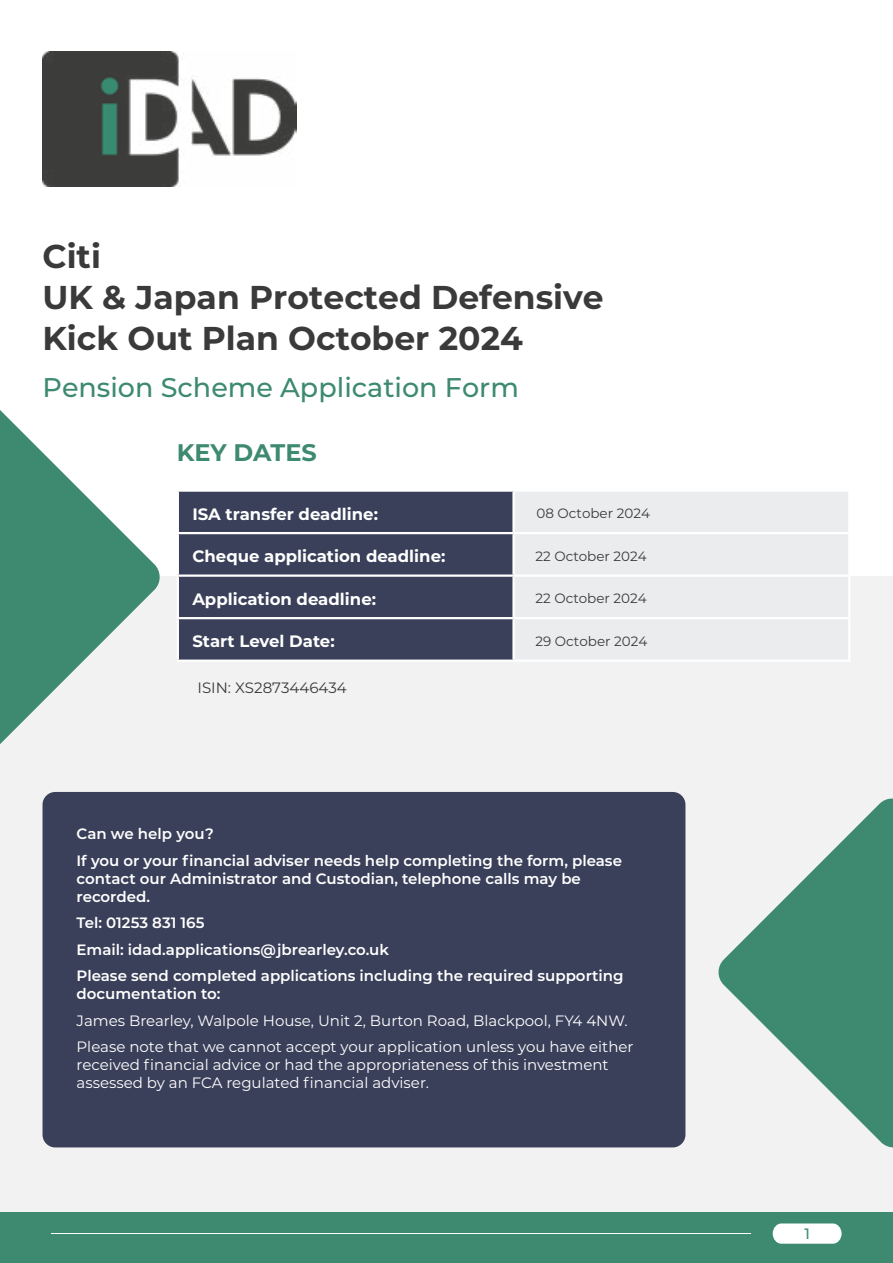
<style>
.page{position:relative;width:893px;height:1263px;background:#fff}
.page>*{position:absolute;margin:0;border:0;box-sizing:border-box;transform-origin:0 0}
.t1{font:700 33px/41.4px "Montserrat";color:#3a3a3a}
.t2{font:500 27px "Montserrat";color:#3d8a70}
.t3{font:700 24px "Montserrat";letter-spacing:-.005em;color:#3d8a70}
.t4{font:700 16.5px "Montserrat";color:#fff}
.t5{font:600 15px/26.5px "Montserrat";color:#fff}
.t6{font:15px/26.5px "Montserrat";color:#fff}
.t7{font:15px "Montserrat";color:#3a3a3a}
.t8{font:500 15px "Montserrat";color:#3d8a70}
.t9{font:13.5px "Montserrat";color:#3a3a3a}
</style>
<div class="page">
<div style="left:0;top:1212px;width:893px;height:51px;background:#3d8a70"></div>
<hr style="left:51px;top:1233px;width:700px;height:1px;background:#fff">
<svg style="left:773px;top:1223px;width:69px;height:21px"></svg>
<div style="left:0;top:576px;width:893px;height:636px;background:#f3f2f3"></div>
<img style="left:43px;top:51px;width:254px;height:136px">
<div style="left:179px;top:492px;width:333px;height:167px;background:#3a405a"></div>
<div style="left:515px;top:492px;width:333px;height:82px;background:#ebecee"></div>
<hr style="left:177px;top:532px;width:337px;height:2px;background:#fff">
<hr style="left:514px;top:532px;width:336px;height:2px;background:#fff">
<hr style="left:177px;top:574px;width:337px;height:3px;background:#fff">
<hr style="left:177px;top:577px;width:2px;height:40px;background:#fff">
<hr style="left:514px;top:574px;width:336px;height:3px;background:#fff">
<hr style="left:512px;top:577px;width:3px;height:40px;background:#fff">
<hr style="left:848px;top:577px;width:2px;height:40px;background:#fff">
<hr style="left:177px;top:617px;width:337px;height:2px;background:#fff">
<hr style="left:177px;top:619px;width:2px;height:40px;background:#fff">
<hr style="left:514px;top:617px;width:336px;height:2px;background:#fff">
<hr style="left:512px;top:619px;width:3px;height:40px;background:#fff">
<hr style="left:848px;top:619px;width:2px;height:40px;background:#fff">
<hr style="left:177px;top:659px;width:337px;height:3px;background:#fff">
<hr style="left:514px;top:659px;width:336px;height:3px;background:#fff">
<svg style="left:0;top:410px;width:160px;height:334px;fill:#3d8a70"></svg>
<div style="left:43px;top:792px;width:642px;height:355px;background:#3a405a;border-radius:13px"></div>
<svg style="left:718px;top:798px;width:175px;height:350px;fill:#3d8a70"></svg>
<h1 class="t1" style="left:43px;top:234px;width:563px">Citi<br>UK &amp; Japan Protected Defensive<br>Kick Out Plan October 2024</h1>
<h2 class="t2" style="left:43px;top:369px;width:478px">Pension Scheme Application Form</h2>
<h3 class="t3" style="left:177px;top:435px;width:142px">KEY DATES</h3>
<p class="t4" style="left:192px;top:502px;width:187px">ISA transfer deadline:</p>
<p class="t4" style="left:192px;top:545px;width:255px">Cheque application deadline:</p>
<p class="t4" style="left:192px;top:587px;width:185px">Application deadline:</p>
<p class="t4" style="left:192px;top:630px;width:144px">Start Level Date:</p>
<p class="t7" style="left:197px;top:678px;width:151px">ISIN: XS2873446434</p>
<p class="t9" style="left:536px;top:504px;width:115px">08 October 2024</p>
<p class="t9" style="left:535px;top:547px;width:113px">22 October 2024</p>
<p class="t9" style="left:535px;top:589px;width:113px">22 October 2024</p>
<p class="t9" style="left:535px;top:632px;width:113px">29 October 2024</p>
<p class="t5" style="left:77px;top:820px;width:547px">Can we help you?<br>If you or your financial adviser needs help completing the form, please</p>
<p class="t5" style="left:77px;top:869px;width:506px;line-height:18px">contact our Administrator and Custodian, telephone calls may be recorded.</p>
<p class="t5" style="left:77px;top:909px;width:549px">Tel: 01253 831 165<br>Email: idad.applications@jbrearley.co.uk<br>Please send completed applications including the required supporting</p>
<p class="t5" style="left:77px;top:980px;width:146px">documentation to:</p>
<p class="t6" style="left:77px;top:1006px;width:559px">James Brearley, Walpole House, Unit 2, Burton Road, Blackpool, FY4 4NW.<br>Please note that we cannot accept your application unless you have either</p>
<p class="t6" style="left:77px;top:1055px;width:534px;line-height:18px">received financial advice or had the appropriateness of this investment assessed by an FCA regulated financial adviser.</p>
<p class="t8" style="left:804px;top:1223px;width:7px">1</p>
</div>
